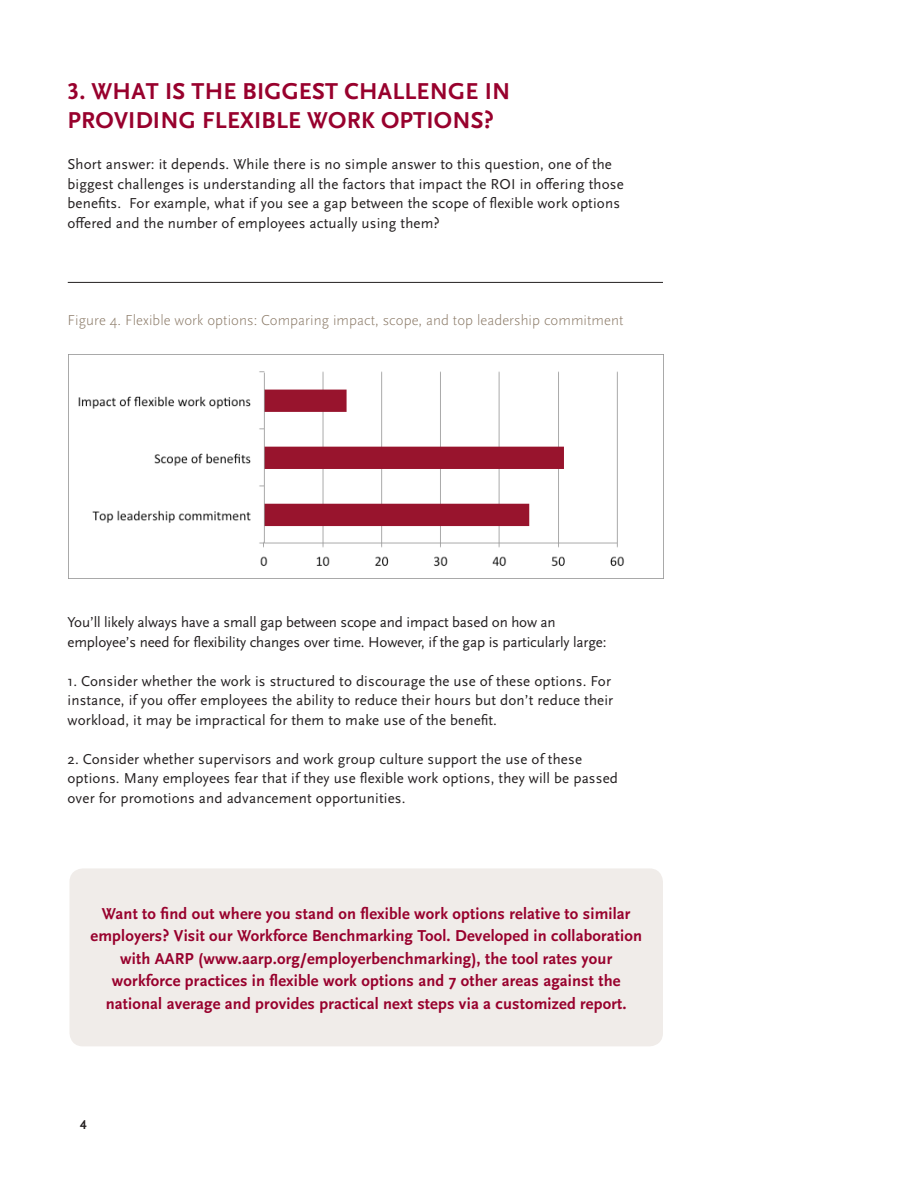
<style>
.page{position:relative;width:918px;height:1188px;background:#fff}
.page>*{position:absolute;margin:0;border:0;box-sizing:border-box;transform-origin:0 0}
.Heading__16_K_CAPSBO{font:700 24px/28.8px "Scala Sans OT";letter-spacing:.01em;color:#98012d}
.text-paragraph__10_1{font:700 16.5px/22.5px "Scala Sans OT";letter-spacing:.01em;color:#98012d;text-align:center}
.text-paragraph__10_1-2{font:15px/19.5px "Scala Sans OT";letter-spacing:.01em;color:#231f20}
.text-paragraph__10_1-3{font:15px/19.5px "Scala Sans OT";letter-spacing:-.01em;color:#231f20}
.text-figures__10_13{font:300 15px "Scala Sans OT";letter-spacing:.005em;color:#8a7966}
.t1{font:700 13.5px "Scala Sans OT";color:#231f20}
</style>
<div class="page">
<div style="left:69px;top:868px;width:594px;height:178px;background:#f0ece9;border-radius:14px"></div>
<img style="left:69px;top:354px;width:595px;height:225px">
<hr style="left:68px;top:282px;width:595px;height:1px;background:#231f20">
<p class="Heading__16_K_CAPSBO" style="left:68px;top:77px;width:444px">3. WHAT IS THE BIGGEST CHALLENGE IN<br>PROVIDING FLEXIBLE WORK OPTIONS?</p>
<p class="text-paragraph__10_1-2" style="left:68px;top:155px;width:558px">Short answer: it depends. While there is no simple answer to this question, one of the biggest challenges is understanding all the factors that impact the ROI in offering those benefits. For example, what if you see a gap between the scope of flexible work options offered and the number of employees actually using them?</p>
<p class="text-figures__10_13" style="left:68px;top:312px;width:558px">Figure 4. Flexible work options: Comparing impact, scope, and top leadership commitment</p>
<p class="text-paragraph__10_1-3" style="left:68px;top:613px;width:541px">You’ll likely always have a small gap between scope and impact based on how an employee’s need for flexibility changes over time. However, if the gap is particularly large:</p>
<p class="text-paragraph__10_1-2" style="left:68px;top:671px;width:547px">1. Consider whether the work is structured to discourage the use of these options. For instance, if you offer employees the ability to reduce their hours but don’t reduce their workload, it may be impractical for them to make use of the benefit.</p>
<p class="text-paragraph__10_1-2" style="left:68px;top:749px;width:552px">2. Consider whether supervisors and work group culture support the use of these options. Many employees fear that if they use flexible work options, they will be passed over for promotions and advancement opportunities.</p>
<p class="text-paragraph__10_1" style="left:90px;top:902px;width:553px">Want to find out where you stand on flexible work options relative to similar employers? Visit our Workforce Benchmarking Tool. Developed in collaboration with AARP (www.aarp.org/employerbenchmarking), the tool rates your workforce practices in flexible work options and 7 other areas against the national average and provides practical next steps via a customized report.</p>
<p class="t1" style="left:80px;top:1117px;width:8px">4</p>
</div>
